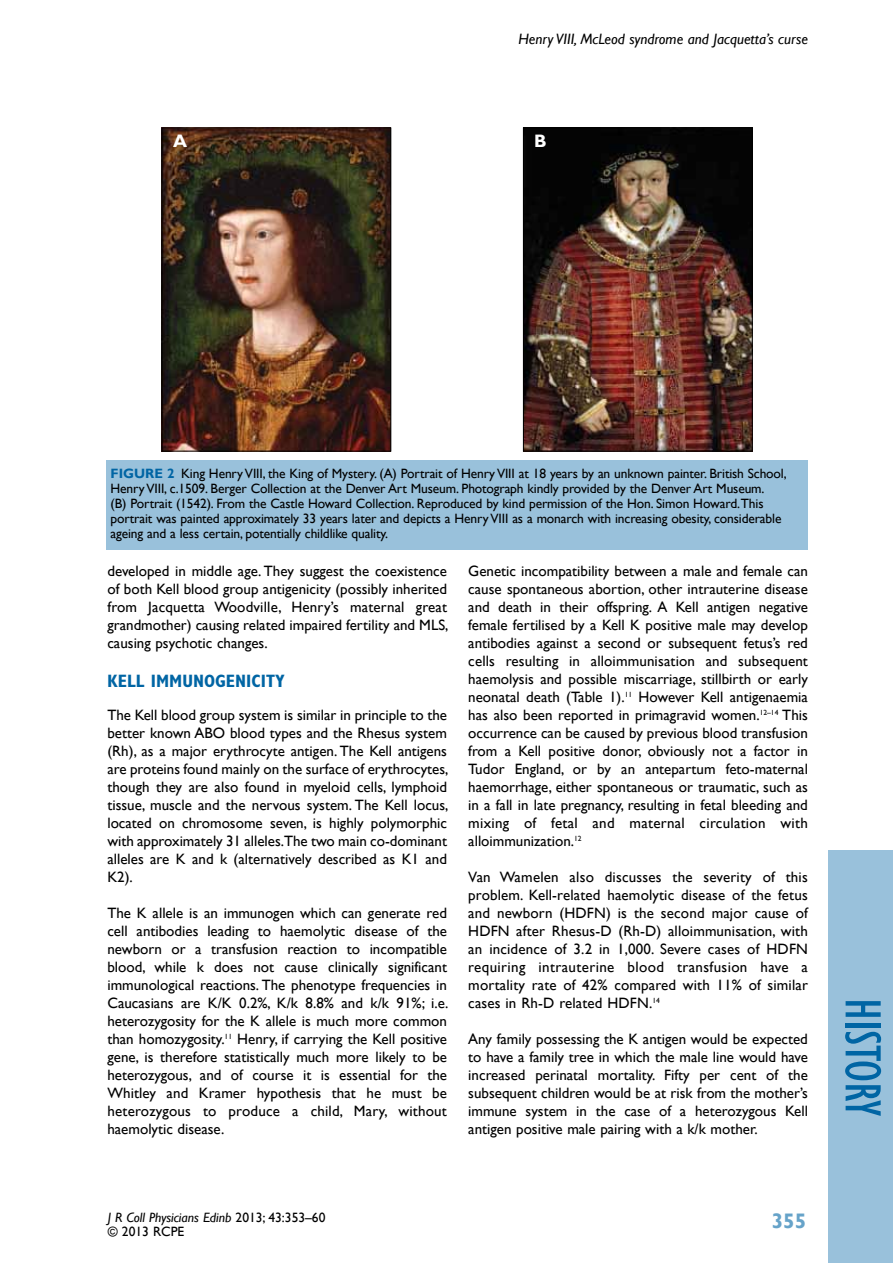
<style>
.page{position:relative;width:893px;height:1263px;background:#fff}
.page>*{position:absolute;margin:0;border:0;box-sizing:border-box;transform-origin:0 0}
.t1{font:condensed 52.5px "Gill Sans";color:#0065a4}
.t2{font:700 21px "Gill Sans";color:#66a3c9}
.t3{font:700 condensed 18px "Gill Sans";color:#0065a4}
.t4{font:700 18px "Gill Sans";color:#fff}
.t5{font:15px/18px "Gill Sans";color:#000;text-align:justify}
.t6{font:italic 15px "Gill Sans";color:#000}
.t7{font:13.5px/15px "Gill Sans";letter-spacing:-.01em;color:#000}
.s1{font-weight:700;color:#0065a4}
.s2{font-style:italic}
</style>
<div class="page">
<div style="left:829px;top:850px;width:64px;height:413px;background:#99c1db"></div>
<img style="left:164px;top:130px;width:225px;height:319px">
<div style="left:162px;top:128px;width:229px;height:323px;border:1px solid #000"></div>
<img style="left:525px;top:130px;width:226px;height:319px">
<div style="left:523px;top:128px;width:230px;height:323px;border:1px solid #000"></div>
<div style="left:106px;top:460px;width:702px;height:90px;background:#99c1db"></div>
<p class="t6" style="left:518px;top:31px;width:291px">Henry VIII, McLeod syndrome and Jacquetta’s curse</p>
<p class="t4" style="left:173px;top:130px;width:16px">A</p>
<p class="t4" style="left:534px;top:130px;width:14px">B</p>
<p class="t7" style="left:111px;top:466px;width:678px"><span class="s1">FIGURE 2</span> King Henry VIII, the King of Mystery. (A) Portrait of Henry VIII at 18 years by an unknown painter. British School, Henry VIII, c.1509. Berger Collection at the Denver Art Museum. Photograph kindly provided by the Denver Art Museum.<br>(B) Portrait (1542). From the Castle Howard Collection. Reproduced by kind permission of the Hon. Simon Howard. This portrait was painted approximately 33 years later and depicts a Henry VIII as a monarch with increasing obesity, considerable ageing and a less certain, potentially childlike quality.</p>
<p class="t5" style="left:107px;top:562px;width:343px">developed in middle age. They suggest the coexistence of both Kell blood group antigenicity (possibly inherited from Jacquetta Woodville, Henry’s maternal great grandmother) causing related impaired fertility and MLS, causing psychotic changes.</p>
<p class="t3" style="left:107px;top:670px;width:20px">KELL</p>
<p class="t3" style="left:151px;top:670px;width:135px">IMMUNOGENICITY</p>
<p class="t5" style="left:107px;top:706px;width:343px">The Kell blood group system is similar in principle to the better known ABO blood types and the Rhesus system (Rh), as a major erythrocyte antigen. The Kell antigens are proteins found mainly on the surface of erythrocytes, though they are also found in myeloid cells, lymphoid tissue, muscle and the nervous system. The Kell locus, located on chromosome seven, is highly polymorphic with approximately 31 alleles.The two main co-dominant alleles are K and k (alternatively described as K1 and K2).</p>
<p class="t5" style="left:107px;top:904px;width:343px">The K allele is an immunogen which can generate red cell antibodies leading to haemolytic disease of the newborn or a transfusion reaction to incompatible blood, while k does not cause clinically significant immunological reactions. The phenotype frequencies in Caucasians are K/K 0.2%, K/k 8.8% and k/k 91%; i.e. heterozygosity for the K allele is much more common than homozygosity.<sup>11</sup> Henry, if carrying the Kell positive gene, is therefore statistically much more likely to be heterozygous, and of course it is essential for the Whitley and Kramer hypothesis that he must be heterozygous to produce a child, Mary, without haemolytic disease.</p>
<p class="t5" style="left:468px;top:562px;width:341px">Genetic incompatibility between a male and female can cause spontaneous abortion, other intrauterine disease and death in their offspring. A Kell antigen negative female fertilised by a Kell K positive male may develop antibodies against a second or subsequent fetus’s red cells resulting in alloimmunisation and subsequent haemolysis and possible miscarriage, stillbirth or early neonatal death (Table 1).<sup>11</sup> However Kell antigenaemia has also been reported in primagravid women.<sup>12–14</sup> This occurrence can be caused by previous blood transfusion from a Kell positive donor, obviously not a factor in Tudor England, or by an antepartum feto-maternal haemorrhage, either spontaneous or traumatic, such as in a fall in late pregnancy, resulting in fetal bleeding and mixing of fetal and maternal circulation with alloimmunization.<sup>12</sup></p>
<p class="t5" style="left:468px;top:868px;width:341px">Van Wamelen also discusses the severity of this problem. Kell-related haemolytic disease of the fetus and newborn (HDFN) is the second major cause of HDFN after Rhesus-D (Rh-D) alloimmunisation, with an incidence of 3.2 in 1,000. Severe cases of HDFN requiring intrauterine blood transfusion have a mortality rate of 42% compared with 11% of similar cases in Rh-D related HDFN.<sup>14</sup></p>
<p class="t5" style="left:468px;top:1030px;width:341px">Any family possessing the K antigen would be expected to have a family tree in which the male line would have increased perinatal mortality. Fifty per cent of the subsequent children would be at risk from the mother’s immune system in the case of a heterozygous Kell antigen positive male pairing with a k/k mother.</p>
<p class="t7" style="left:108px;top:1211px;width:219px;line-height:14px"><span class="s2">J R Coll Physicians Edinb</span> 2013; 43:353–60 © 2013 RCPE</p>
<h2 class="t2" style="left:772px;top:1208px;width:36px">355</h2>
<h1 class="t1" style="left:894px;top:998px;width:120px;rotate:90deg">history</h1>
</div>
